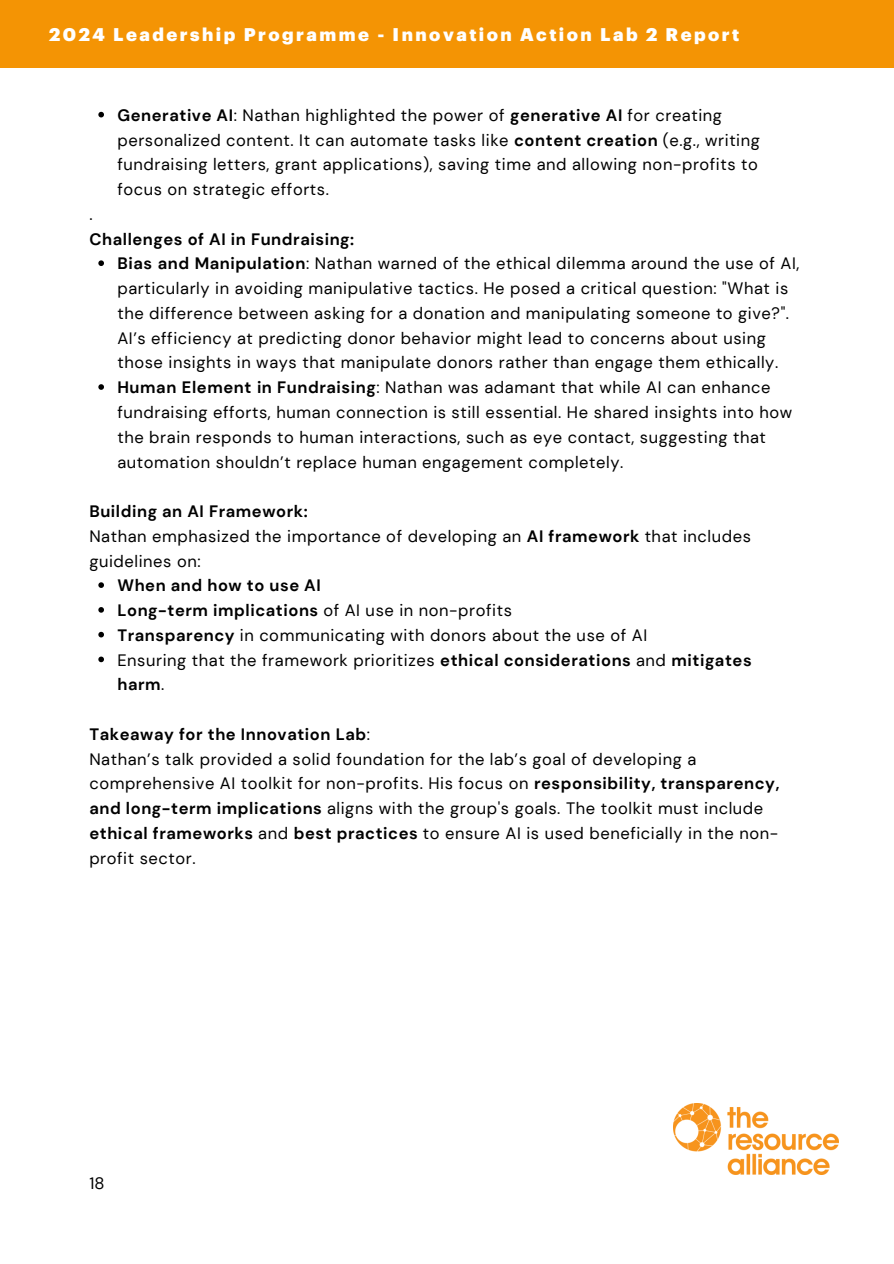
<style>
.page{position:relative;width:894px;height:1264px;background:#fff}
.page>*{position:absolute;margin:0;border:0;box-sizing:border-box;transform-origin:0 0}
.t1{font:900 18px "Graphik";letter-spacing:.135em;color:#fff}
.t2{font:16.5px/24.8px "DM Sans";letter-spacing:.035em;color:#000}
.t3{font:700 16.5px "DM Sans";letter-spacing:.035em;color:#000}
.s1{font-weight:700}
.s2{font-weight:400}
</style>
<div class="page">
<svg style="left:98px;top:112px;width:6px;height:5px"></svg>
<svg style="left:98px;top:260px;width:6px;height:6px"></svg>
<svg style="left:98px;top:384px;width:6px;height:6px"></svg>
<svg style="left:98px;top:582px;width:6px;height:6px"></svg>
<svg style="left:98px;top:607px;width:6px;height:5px"></svg>
<svg style="left:98px;top:632px;width:6px;height:5px"></svg>
<svg style="left:98px;top:656px;width:6px;height:6px"></svg>
<div style="left:0;top:0;width:893px;height:68px;background:#f49404"></div>
<img style="left:673px;top:1103px;width:165px;height:71px">
<p class="t1" style="left:49px;top:26px;width:691px">2024 Leadership Programme - Innovation Action Lab 2 Report</p>
<h1 class="t2" style="left:117px;top:103px;width:644px"><span class="s1">Generative AI</span>: Nathan highlighted the power of <span class="s1">generative AI</span> for creating personalized content. It can automate tasks like <span class="s1">content creation</span> (e.g., writing fundraising letters, grant applications), saving time and allowing non-profits to focus on strategic efforts.</h1>
<p class="t2" style="left:89px;top:202px;width:5px">.</p>
<p class="t3" style="left:89px;top:228px;width:266px">Challenges of AI in Fundraising:</p>
<p class="t2" style="left:117px;top:251px;width:683px"><span class="s1">Bias and Manipulation</span>: Nathan warned of the ethical dilemma around the use of AI, particularly in avoiding manipulative tactics. He posed a critical question: "What is the difference between asking for a donation and manipulating someone to give?".<br>AI’s efficiency at predicting donor behavior might lead to concerns about using those insights in ways that manipulate donors rather than engage them ethically.</p>
<p class="t2" style="left:117px;top:375px;width:676px"><span class="s1">Human Element in Fundraising</span>: Nathan was adamant that while AI can enhance fundraising efforts, human connection is still essential. He shared insights into how the brain responds to human interactions, such as eye contact, suggesting that automation shouldn’t replace human engagement completely.</p>
<p class="t3" style="left:89px;top:500px;width:220px">Building an AI Framework:</p>
<p class="t2" style="left:89px;top:524px;width:663px">Nathan emphasized the importance of developing an <span class="s1">AI framework</span> that includes guidelines on:</p>
<p class="t3" style="left:117px;top:575px;width:205px">When and how to use AI</p>
<p class="t3" style="left:117px;top:599px;width:396px">Long-term implications <span class="s2">of AI use in non-profits</span></p>
<p class="t2" style="left:117px;top:623px;width:531px"><span class="s1">Transparency</span> in communicating with donors about the use of AI</p>
<p class="t2" style="left:117px;top:647px;width:635px">Ensuring that the framework prioritizes <span class="s1">ethical considerations</span> and <span class="s1">mitigates harm</span>.</p>
<p class="t3" style="left:89px;top:723px;width:282px">Takeaway for the Innovation Lab<span class="s2">:</span></p>
<p class="t2" style="left:89px;top:746px;width:608px">Nathan’s talk provided a solid foundation for the lab’s goal of developing a</p>
<p class="t2" style="left:89px;top:771px;width:691px">comprehensive AI toolkit for non-profits. His focus on <span class="s1">responsibility, transparency, and long-term implications</span> aligns with the group's goals. The toolkit must include <span class="s1">ethical frameworks</span> and <span class="s1">best practices</span> to ensure AI is used beneficially in the non&shy;profit sector.</p>
<p class="t2" style="left:89px;top:1171px;width:17px">18</p>
</div>
